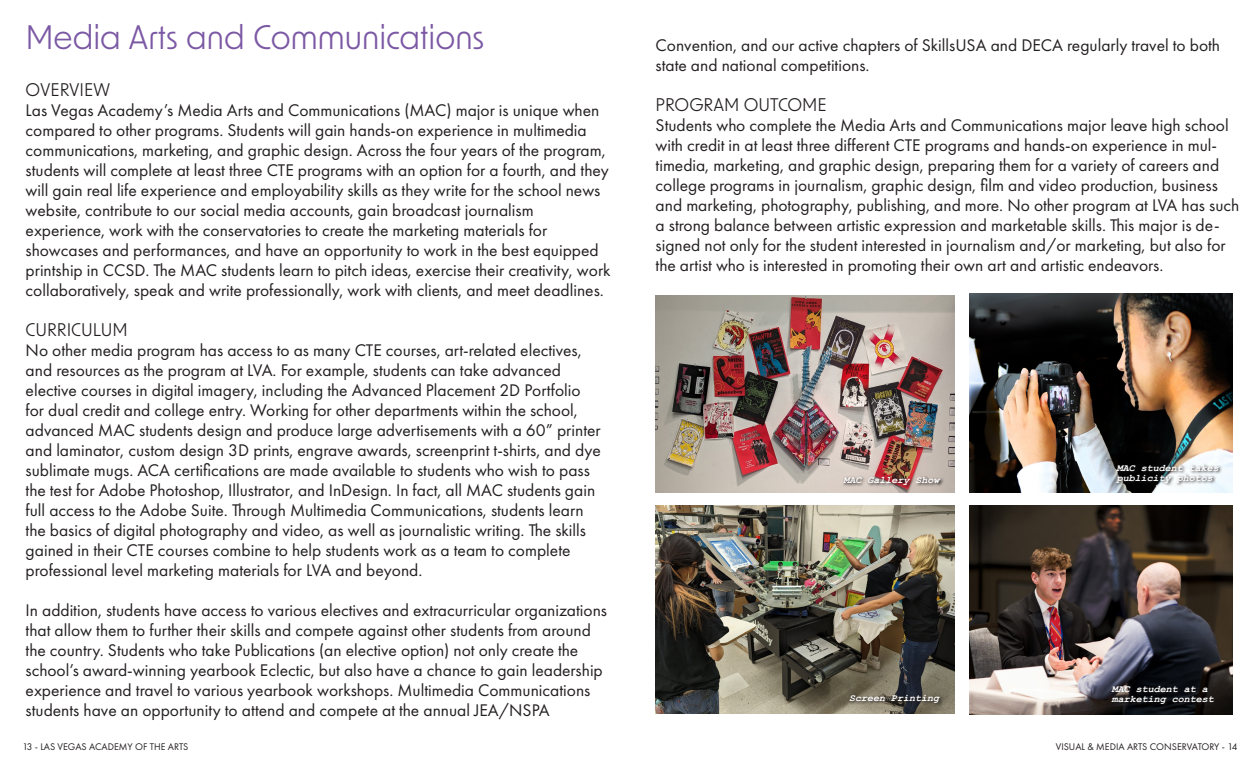
<style>
.page{position:relative;width:1260px;height:765px;background:#fff}
.page>*{position:absolute;margin:0;border:0;box-sizing:border-box;transform-origin:0 0}
.t1{font:32.5px "New Order";color:#7b58a4}
.t2{font:17.5px/20px "Futura PT";color:#231f20}
.t3{font:17.5px "New Order";color:#231f20}
.t4{font:italic 700 10px/10px "Courier New";color:#fff}
.t5{font:10px "Futura PT";color:#231f20}
</style>
<div class="page">
<img style="left:656px;top:296px;width:298px;height:196px">
<img style="left:656px;top:505px;width:298px;height:209px">
<svg style="left:842px;top:476px;width:103px;height:13px"></svg>
<svg style="left:849px;top:693px;width:95px;height:14px"></svg>
<img style="left:970px;top:293px;width:263px;height:200px">
<svg style="left:1115px;top:463px;width:108px;height:23px;background:#777a7b"></svg>
<img style="left:970px;top:506px;width:263px;height:209px">
<svg style="left:1111px;top:684px;width:107px;height:24px;background:#151416"></svg>
<p class="t1" style="left:26px;top:16px;width:460px">Media Arts and Communications</p>
<p class="t3" style="left:26px;top:78px;width:86px">OVERVIEW</p>
<p class="t2" style="left:26px;top:100px;width:585px">Las Vegas Academy’s Media Arts and Communications (MAC) major is unique when compared to other programs. Students will gain hands-on experience in multimedia communications, marketing, and graphic design. Across the four years of the program, students will complete at least three CTE programs with an option for a fourth, and they will gain real life experience and employability skills as they write for the school news website, contribute to our social media accounts, gain broadcast journalism</p>
<p class="t2" style="left:26px;top:220px;width:523px">experience, work with the conservatories to create the marketing materials for</p>
<p class="t2" style="left:26px;top:240px;width:587px">showcases and performances, and have an opportunity to work in the best equipped printship in CCSD. The MAC students learn to pitch ideas, exercise their creativity, work collaboratively, speak and write professionally, work with clients, and meet deadlines.</p>
<p class="t3" style="left:26px;top:318px;width:104px">CURRICULUM</p>
<p class="t2" style="left:26px;top:340px;width:558px">No other media program has access to as many CTE courses, art-related electives, and resources as the program at LVA. For example, students can take advanced</p>
<p class="t2" style="left:26px;top:380px;width:577px">elective courses in digital imagery, including the Advanced Placement 2D Portfolio for dual credit and college entry. Working for other departments within the school, advanced MAC students design and produce large advertisements with a 60” printer and laminator, custom design 3D prints, engrave awards, screenprint t-shirts, and dye sublimate mugs. ACA certifications are made available to students who wish to pass the test for Adobe Photoshop, Illustrator, and InDesign. In fact, all MAC students gain full access to the Adobe Suite. Through Multimedia Communications, students learn the basics of digital photography and video, as well as journalistic writing. The skills gained in their CTE courses combine to help students work as a team to complete</p>
<p class="t2" style="left:26px;top:560px;width:398px">professional level marketing materials for LVA and beyond.</p>
<p class="t2" style="left:26px;top:600px;width:583px">In addition, students have access to various electives and extracurricular organizations that allow them to further their skills and compete against other students from around the country. Students who take Publications (an elective option) not only create the school’s award-winning yearbook Eclectic, but also have a chance to gain leadership experience and travel to various yearbook workshops. Multimedia Communications students have an opportunity to attend and compete at the annual JEA/NSPA</p>
<p class="t2" style="left:656px;top:35px;width:566px">Convention, and our active chapters of SkillsUSA and DECA regularly travel to both state and national competitions.</p>
<p class="t3" style="left:656px;top:93px;width:173px">PROGRAM OUTCOME</p>
<p class="t2" style="left:656px;top:115px;width:585px">Students who complete the Media Arts and Communications major leave high school with credit in at least three different CTE programs and hands-on experience in mul&shy;timedia, marketing, and graphic design, preparing them for a variety of careers and college programs in journalism, graphic design, film and video production, business and marketing, photography, publishing, and more. No other program at LVA has such a strong balance between artistic expression and marketable skills. This major is de&shy;signed not only for the student interested in journalism and/or marketing, but also for the artist who is interested in promoting their own art and artistic endeavors.</p>
<p class="t4" style="left:844px;top:475px;width:97px">MAC Gallery Show</p>
<p class="t4" style="left:849px;top:693px;width:92px">Screen Printing</p>
<p class="t4" style="left:1117px;top:462px;width:103px">MAC student takes publicity photos</p>
<p class="t4" style="left:1112px;top:684px;width:103px">MAC student at a marketing contest</p>
<p class="t5" style="left:22px;top:741px;width:167px">13 - LAS VEGAS ACADEMY OF THE ARTS</p>
<p class="t5" style="left:1056px;top:741px;width:183px">VISUAL &amp; MEDIA ARTS CONSERVATORY - 14</p>
</div>
